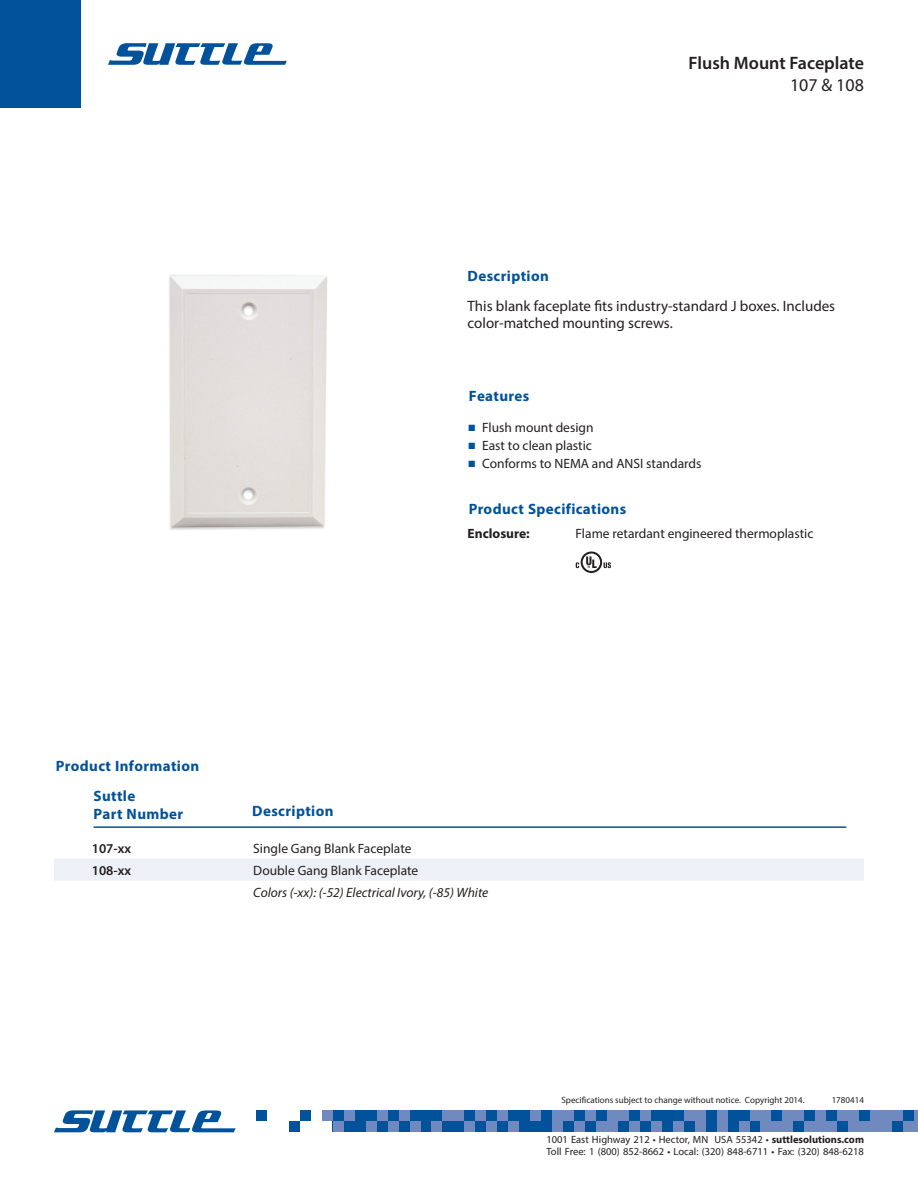
<style>
.page{position:relative;width:918px;height:1188px;background:#fff}
.page>*{position:absolute;margin:0;border:0;box-sizing:border-box;transform-origin:0 0}
.t1{font:600 18px "Myriad Pro";color:#231f20}
.t2{font:18px "Myriad Pro";color:#231f20}
.t3{font:700 15px/18px "Myriad Pro";letter-spacing:.025em;color:#01529a}
.t4{font:15px/16.5px "Myriad Pro";color:#231f20}
.t5{font:13.5px "Myriad Pro";color:#231f20}
.t6{font:italic 13.5px "Myriad Pro";color:#231f20}
.t7{font:600 13.5px "Myriad Pro";color:#231f20}
.t8{font:700 13.5px "Myriad Pro";color:#231f20}
.t9{font:10.5px/12.6px "Myriad Pro";color:#231f20}
.t10{font:9px "Myriad Pro";color:#231f20}
.s1{color:#01529a}
.s2{font-weight:700}
</style>
<div class="page">
<svg style="left:54px;top:1110px;width:182px;height:22px"></svg>
<div style="left:333px;top:1110px;width:585px;height:22px;background:#01529a"></div>
<div style="left:256px;top:1110px;width:11px;height:11px;background:#01529a"></div>
<div style="left:300px;top:1110px;width:11px;height:11px;background:#01529a"></div>
<div style="left:289px;top:1121px;width:11px;height:11px;background:#01529a"></div>
<div style="left:322px;top:1110px;width:11px;height:11px;background:#7089bf"></div>
<div style="left:344px;top:1110px;width:11px;height:11px;background:#7089bf"></div>
<div style="left:377px;top:1110px;width:11px;height:11px;background:#7089bf"></div>
<div style="left:399px;top:1110px;width:11px;height:11px;background:#7089bf"></div>
<div style="left:442px;top:1110px;width:11px;height:11px;background:#7089bf"></div>
<div style="left:453px;top:1110px;width:11px;height:11px;background:#7089bf"></div>
<div style="left:475px;top:1110px;width:11px;height:11px;background:#7089bf"></div>
<div style="left:497px;top:1110px;width:11px;height:11px;background:#7089bf"></div>
<div style="left:530px;top:1110px;width:11px;height:11px;background:#7089bf"></div>
<div style="left:552px;top:1110px;width:11px;height:11px;background:#7089bf"></div>
<div style="left:563px;top:1110px;width:11px;height:11px;background:#7089bf"></div>
<div style="left:585px;top:1110px;width:11px;height:11px;background:#7089bf"></div>
<div style="left:607px;top:1110px;width:11px;height:11px;background:#7089bf"></div>
<div style="left:618px;top:1110px;width:11px;height:11px;background:#7089bf"></div>
<div style="left:640px;top:1110px;width:11px;height:11px;background:#7089bf"></div>
<div style="left:684px;top:1110px;width:11px;height:11px;background:#7089bf"></div>
<div style="left:695px;top:1110px;width:11px;height:11px;background:#7089bf"></div>
<div style="left:717px;top:1110px;width:11px;height:11px;background:#7089bf"></div>
<div style="left:750px;top:1110px;width:10px;height:11px;background:#7089bf"></div>
<div style="left:760px;top:1110px;width:11px;height:11px;background:#7089bf"></div>
<div style="left:782px;top:1110px;width:11px;height:11px;background:#7089bf"></div>
<div style="left:793px;top:1110px;width:11px;height:11px;background:#7089bf"></div>
<div style="left:815px;top:1110px;width:11px;height:11px;background:#7089bf"></div>
<div style="left:837px;top:1110px;width:11px;height:11px;background:#7089bf"></div>
<div style="left:848px;top:1110px;width:11px;height:11px;background:#7089bf"></div>
<div style="left:870px;top:1110px;width:11px;height:11px;background:#7089bf"></div>
<div style="left:881px;top:1110px;width:11px;height:11px;background:#7089bf"></div>
<div style="left:892px;top:1110px;width:11px;height:11px;background:#7089bf"></div>
<hr style="left:914px;top:1110px;width:4px;height:11px;background:#7089bf">
<div style="left:333px;top:1121px;width:11px;height:11px;background:#7089bf"></div>
<div style="left:366px;top:1121px;width:11px;height:11px;background:#7089bf"></div>
<div style="left:388px;top:1121px;width:11px;height:11px;background:#7089bf"></div>
<div style="left:410px;top:1121px;width:11px;height:11px;background:#7089bf"></div>
<div style="left:431px;top:1121px;width:11px;height:11px;background:#7089bf"></div>
<div style="left:464px;top:1121px;width:11px;height:11px;background:#7089bf"></div>
<div style="left:486px;top:1121px;width:11px;height:11px;background:#7089bf"></div>
<div style="left:508px;top:1121px;width:11px;height:11px;background:#7089bf"></div>
<div style="left:552px;top:1121px;width:11px;height:11px;background:#7089bf"></div>
<div style="left:574px;top:1121px;width:11px;height:11px;background:#7089bf"></div>
<div style="left:596px;top:1121px;width:11px;height:11px;background:#7089bf"></div>
<div style="left:607px;top:1121px;width:11px;height:11px;background:#7089bf"></div>
<div style="left:629px;top:1121px;width:11px;height:11px;background:#7089bf"></div>
<div style="left:651px;top:1121px;width:11px;height:11px;background:#7089bf"></div>
<div style="left:673px;top:1121px;width:11px;height:11px;background:#7089bf"></div>
<div style="left:695px;top:1121px;width:11px;height:11px;background:#7089bf"></div>
<div style="left:717px;top:1121px;width:11px;height:11px;background:#7089bf"></div>
<div style="left:739px;top:1121px;width:11px;height:11px;background:#7089bf"></div>
<div style="left:760px;top:1121px;width:11px;height:11px;background:#7089bf"></div>
<div style="left:771px;top:1121px;width:11px;height:11px;background:#7089bf"></div>
<div style="left:782px;top:1121px;width:11px;height:11px;background:#7089bf"></div>
<div style="left:804px;top:1121px;width:11px;height:11px;background:#7089bf"></div>
<div style="left:815px;top:1121px;width:11px;height:11px;background:#7089bf"></div>
<div style="left:826px;top:1121px;width:11px;height:11px;background:#7089bf"></div>
<div style="left:848px;top:1121px;width:11px;height:11px;background:#7089bf"></div>
<div style="left:859px;top:1121px;width:11px;height:11px;background:#7089bf"></div>
<div style="left:870px;top:1121px;width:11px;height:11px;background:#7089bf"></div>
<div style="left:881px;top:1121px;width:11px;height:11px;background:#7089bf"></div>
<div style="left:903px;top:1121px;width:11px;height:11px;background:#7089bf"></div>
<hr style="left:914px;top:1121px;width:4px;height:11px;background:#7089bf">
<div style="left:0;top:0;width:81px;height:108px;background:#01529a"></div>
<svg style="left:108px;top:43px;width:179px;height:22px"></svg>
<div style="left:54px;top:859px;width:810px;height:22px;background:#edf0f7"></div>
<hr style="left:94px;top:826px;width:752px;height:2px;background:#01529a">
<img style="left:169px;top:275px;width:158px;height:255px">
<svg style="left:576px;top:552px;width:35px;height:21px"></svg>
<p class="t3" style="left:468px;top:267px;width:83px">Description</p>
<h1 class="t1" style="left:689px;top:52px;width:177px">Flush Mount Faceplate</h1>
<h1 class="t2" style="left:790px;top:74px;width:75px">107 &amp; 108</h1>
<p class="t4" style="left:468px;top:298px;width:369px">This blank faceplate fits industry-standard J boxes. Includes color-matched mounting screws.</p>
<p class="t3" style="left:469px;top:387px;width:62px">Features</p>
<p class="t5" style="left:469px;top:419px;width:126px"><span class="s1">■</span> Flush mount design</p>
<p class="t5" style="left:469px;top:437px;width:125px"><span class="s1">■</span> East to clean plastic</p>
<p class="t5" style="left:469px;top:455px;width:234px"><span class="s1">■</span> Conforms to NEMA and ANSI standards</p>
<p class="t3" style="left:469px;top:499px;width:159px">Product Specifications</p>
<p class="t3" style="left:56px;top:756px;width:145px">Product Information</p>
<p class="t3" style="left:94px;top:786px;width:91px">Suttle<br>Part Number</p>
<p class="t3" style="left:252px;top:802px;width:83px">Description</p>
<p class="t8" style="left:468px;top:525px;width:64px">Enclosure:</p>
<p class="t5" style="left:576px;top:526px;width:239px">Flame retardant engineered thermoplastic</p>
<p class="t7" style="left:92px;top:839px;width:41px">107-xx</p>
<p class="t5" style="left:253px;top:840px;width:160px">Single Gang Blank Faceplate</p>
<p class="t7" style="left:92px;top:862px;width:41px">108-xx</p>
<p class="t5" style="left:253px;top:862px;width:166px">Double Gang Blank Faceplate</p>
<p class="t6" style="left:253px;top:884px;width:236px">Colors (-xx): (-52) Electrical Ivory, (-85) White</p>
<p class="t10" style="left:561px;top:1095px;width:245px">Specifications subject to change without notice. Copyright 2014.</p>
<p class="t10" style="left:832px;top:1095px;width:34px">1780414</p>
<p class="t9" style="left:546px;top:1133px;width:319px">1001 East Highway 212 • Hector, MN USA 55342 • <span class="s2">suttlesolutions.com<br></span>Toll Free: 1 (800) 852-8662 • Local: (320) 848-6711 • Fax: (320) 848-6218</p>
</div>
